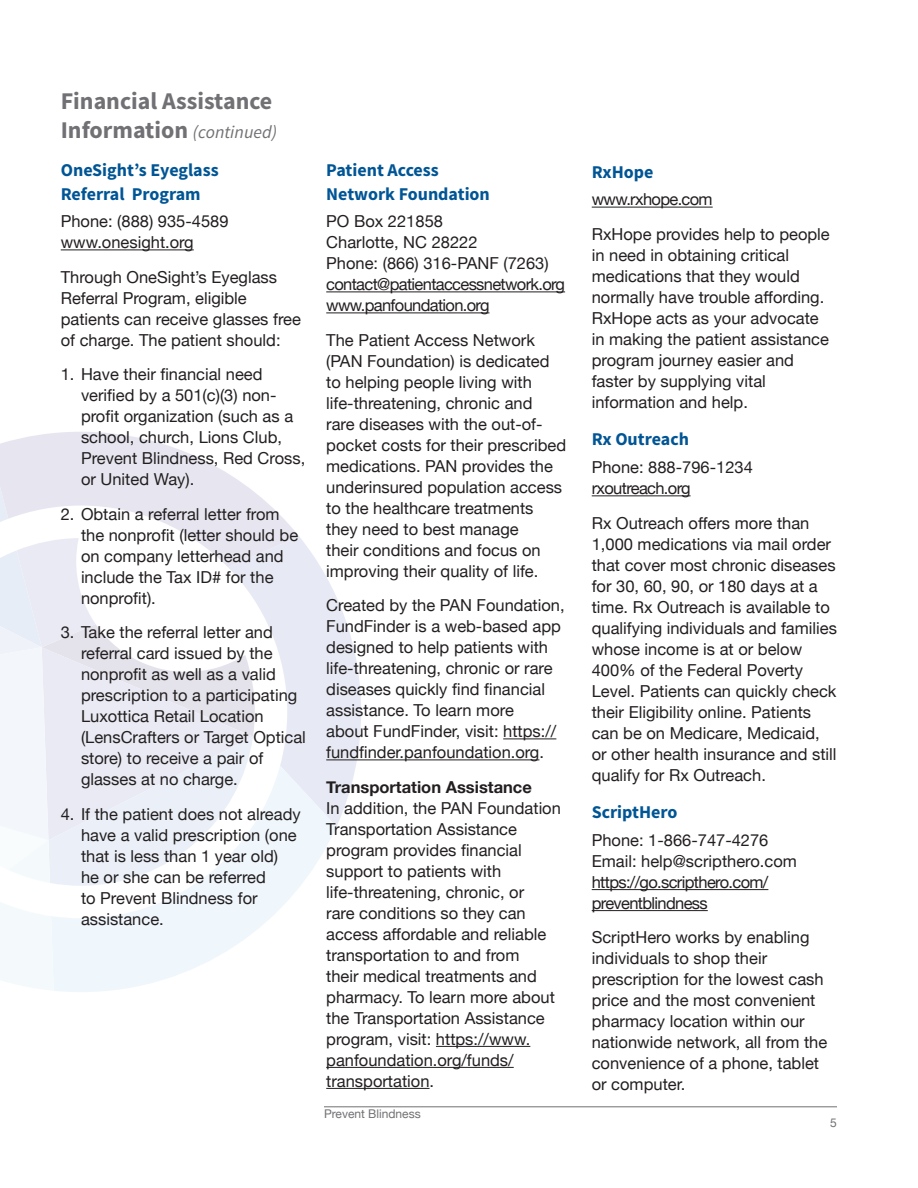
<style>
.page{position:relative;width:918px;height:1188px;background:#fff}
.page>*{position:absolute;margin:0;border:0;box-sizing:border-box;transform-origin:0 0}
.t1{font:700 24px/28.8px "Source Sans Pro";color:#717074}
.t2{font:700 18px/24px "Source Sans Pro";color:#005595}
.t3{font:16.5px/21px "Helvetica Neue";color:#231f20}
.t4{font:16.5px/21px "Helvetica Neue";letter-spacing:-.04em;color:#231f20}
.t5{font:700 16.5px "Helvetica Neue";color:#231f20}
.t6{font:12px "Helvetica Neue";color:#717074}
.s1{font-weight:400;font-style:italic;font-size:18px}
</style>
<div class="page">
<svg style="left:54px;top:886px;width:246px;height:106px;fill:#eff6fc"></svg>
<svg style="left:0;top:902px;width:54px;height:88px"></svg>
<svg style="left:0;top:432px;width:361px;height:454px"></svg>
<hr style="left:324px;top:1107px;width:513px;height:1px;background:#717074">
<hr style="left:61px;top:249px;width:133px;height:1px;background:#231f20">
<hr style="left:326px;top:291px;width:239px;height:1px;background:#231f20">
<hr style="left:326px;top:312px;width:163px;height:1px;background:#231f20">
<hr style="left:503px;top:738px;width:53px;height:1px;background:#231f20">
<hr style="left:326px;top:759px;width:213px;height:1px;background:#231f20">
<hr style="left:436px;top:1046px;width:94px;height:1px;background:#231f20">
<hr style="left:326px;top:1067px;width:188px;height:1px;background:#231f20">
<hr style="left:326px;top:1088px;width:104px;height:1px;background:#231f20">
<hr style="left:592px;top:207px;width:121px;height:1px;background:#231f20">
<hr style="left:592px;top:495px;width:99px;height:1px;background:#231f20">
<hr style="left:592px;top:889px;width:176px;height:1px;background:#231f20">
<hr style="left:592px;top:910px;width:116px;height:1px;background:#231f20">
<p class="t1" style="left:61px;top:86px;width:218px">Financial Assistance<br>Information <span class="s1">(continued)</span></p>
<p class="t2" style="left:61px;top:157px;width:159px">OneSight’s Eyeglass<br>Referral Program</p>
<p class="t3" style="left:61px;top:212px;width:169px">Phone: (888) 935-4589</p>
<p class="t3" style="left:61px;top:233px;width:135px">www.onesight.org</p>
<p class="t3" style="left:61px;top:267px;width:242px">Through OneSight’s Eyeglass<br>Referral Program, eligible patients can receive glasses free of charge. The patient should:</p>
<p class="t3" style="left:81px;top:365px;width:226px;text-indent:-20px">1. Have their financial need verified by a 501(c)(3) non&shy;profit organization (such as a school, church, Lions Club,<br>Prevent Blindness, Red Cross, or United Way).</p>
<p class="t3" style="left:81px;top:504px;width:219px;text-indent:-20px">2. Obtain a referral letter from the nonprofit (letter should be on company letterhead and include the Tax ID# for the nonprofit).</p>
<p class="t3" style="left:81px;top:623px;width:226px;text-indent:-20px">3. Take the referral letter and referral card issued by the nonprofit as well as a valid prescription to a participating<br>Luxottica Retail Location (LensCrafters or Target Optical store) to receive a pair of glasses at no charge.</p>
<p class="t3" style="left:81px;top:804px;width:221px;text-indent:-20px">4. If the patient does not already have a valid prescription (one that is less than 1 year old)<br>he or she can be referred<br>to Prevent Blindness for assistance.</p>
<p class="t2" style="left:326px;top:157px;width:165px">Patient Access<br>Network Foundation</p>
<p class="t3" style="left:326px;top:212px;width:118px">PO Box 221858</p>
<p class="t3" style="left:326px;top:233px;width:153px">Charlotte, NC 28222</p>
<p class="t3" style="left:326px;top:254px;width:224px">Phone: (866) 316-PANF (7263)</p>
<p class="t4" style="left:326px;top:275px;width:240px">contact@patientaccessnetwork.org</p>
<p class="t4" style="left:326px;top:296px;width:165px">www.panfoundation.org</p>
<p class="t3" style="left:326px;top:330px;width:241px">The Patient Access Network (PAN Foundation) is dedicated to helping people living with life-threatening, chronic and<br>rare diseases with the out-of&shy;pocket costs for their prescribed medications. PAN provides the underinsured population access to the healthcare treatments they need to best manage<br>their conditions and focus on improving their quality of life.</p>
<p class="t3" style="left:326px;top:596px;width:240px">Created by the PAN Foundation,<br>FundFinder is a web-based app designed to help patients with life-threatening, chronic or rare diseases quickly find financial assistance. To learn more<br>about FundFinder, visit: https:// fundfinder.panfoundation.org.</p>
<p class="t5" style="left:326px;top:774px;width:207px">Transportation Assistance</p>
<p class="t3" style="left:326px;top:798px;width:236px">In addition, the PAN Foundation<br>Transportation Assistance program provides financial support to patients with life-threatening, chronic, or<br>rare conditions so they can access affordable and reliable transportation to and from<br>their medical treatments and pharmacy. To learn more about the Transportation Assistance program, visit: https://www. panfoundation.org/funds/ transportation.</p>
<p class="t6" style="left:324px;top:1105px;width:98px">Prevent Blindness</p>
<p class="t2" style="left:592px;top:159px;width:63px">RxHope</p>
<p class="t4" style="left:592px;top:190px;width:122px">www.rxhope.com</p>
<p class="t3" style="left:592px;top:225px;width:240px">RxHope provides help to people in need in obtaining critical medications that they would normally have trouble affording.<br>RxHope acts as your advocate in making the patient assistance program journey easier and faster by supplying vital information and help.</p>
<p class="t2" style="left:592px;top:427px;width:99px">Rx Outreach</p>
<p class="t3" style="left:592px;top:458px;width:163px">Phone: 888-796-1234</p>
<p class="t4" style="left:592px;top:479px;width:100px">rxoutreach.org</p>
<p class="t3" style="left:592px;top:513px;width:247px">Rx Outreach offers more than<br>1,000 medications via mail order that cover most chronic diseases for 30, 60, 90, or 180 days at a time. Rx Outreach is available to qualifying individuals and families whose income is at or below<br>400% of the Federal Poverty<br>Level. Patients can quickly check their Eligibility online. Patients can be on Medicare, Medicaid, or other health insurance and still qualify for Rx Outreach.</p>
<p class="t2" style="left:592px;top:800px;width:87px">ScriptHero</p>
<p class="t3" style="left:592px;top:831px;width:178px">Phone: 1-866-747-4276</p>
<p class="t3" style="left:592px;top:852px;width:207px">Email: help@scripthero.com</p>
<p class="t4" style="left:592px;top:873px;width:178px">https://go.scripthero.com/ preventblindness</p>
<p class="t3" style="left:592px;top:928px;width:237px">ScriptHero works by enabling individuals to shop their prescription for the lowest cash price and the most convenient pharmacy location within our nationwide network, all from the convenience of a phone, tablet or computer.</p>
<p class="t6" style="left:830px;top:1114px;width:8px">5</p>
</div>
